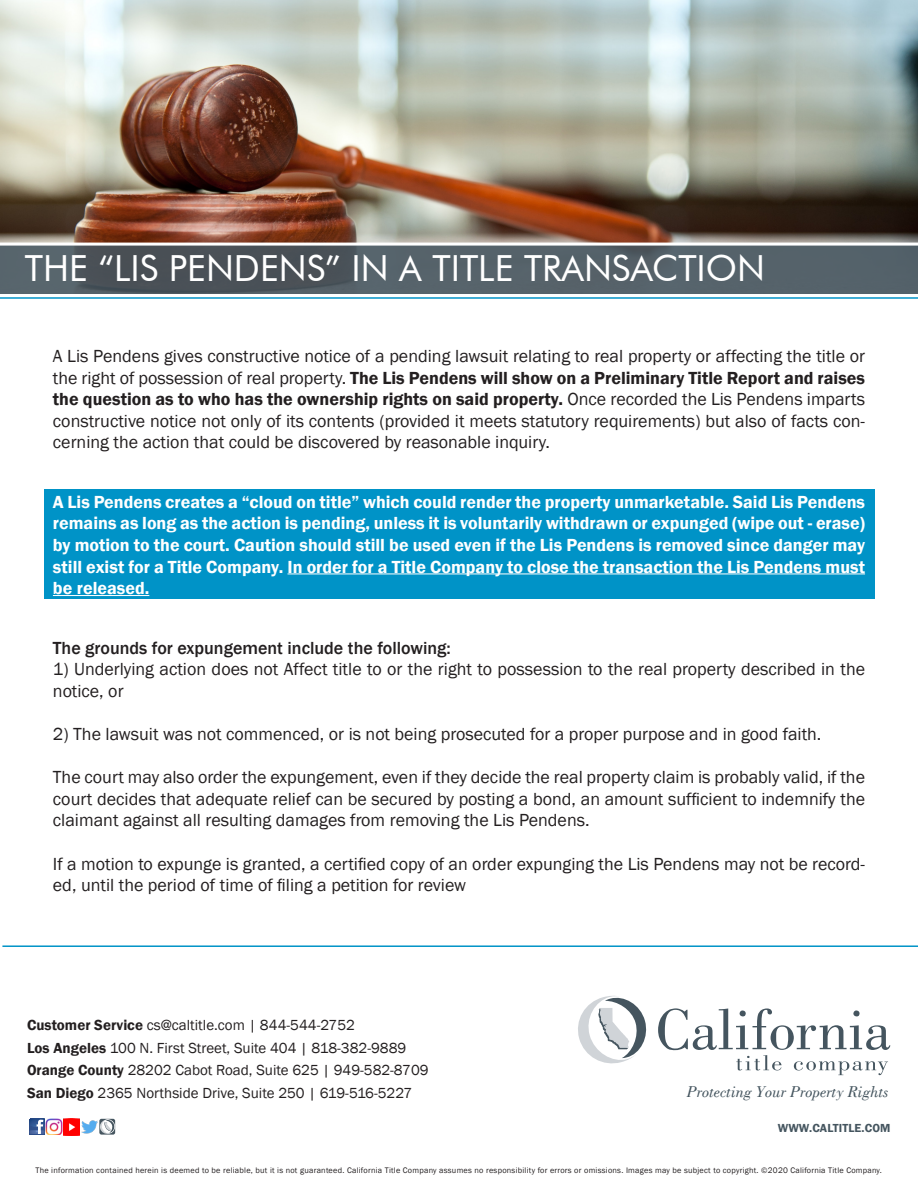
<style>
.page{position:relative;width:918px;height:1188px;background:#fff}
.page>*{position:absolute;margin:0;border:0;box-sizing:border-box;transform-origin:0 0}
.t1{font:36px "Futura BT";color:#fff}
.t2{font:18px/21.6px "Franklin Gothic";color:#231f20;text-align:justify}
.t3{font:600 18px/21.6px "Franklin Gothic";color:#fff;text-align:justify}
.t4{font:500 18px "Franklin Gothic";color:#231f20}
.t5{font:16.5px "Capelli Italic SWFTE";color:#45555f}
.t6{font:15px "Franklin Gothic";color:#231f20}
.t7{font:600 12px "Franklin Gothic";letter-spacing:.01em;color:#45555f}
.t8{font:8.25px "Franklin Gothic";letter-spacing:.03em;color:#231f20}
.s1{font-weight:600}
</style>
<div class="page">
<div style="left:45px;top:489px;width:830px;height:110px;background:#0093c7"></div>
<img style="left:0;top:0;width:918px;height:243px">
<svg style="left:658px;top:1008px;width:232px;height:67px"></svg>
<svg style="left:578px;top:995px;width:69px;height:69px"></svg>
<svg style="left:29px;top:1119px;width:16px;height:15px"></svg>
<svg style="left:99px;top:1119px;width:16px;height:16px"></svg>
<img style="left:46px;top:1119px;width:16px;height:16px">
<img style="left:64px;top:1119px;width:34px;height:16px">
<hr style="left:288px;top:573px;width:577px;height:1px;background:#fff">
<hr style="left:53px;top:595px;width:96px;height:1px;background:#fff">
<svg style="left:0;top:246px;width:918px;height:48px;fill:#55626a"></svg>
<hr style="left:0;top:297px;width:918px;height:2px;background:#0093c7">
<hr style="left:2px;top:945px;width:916px;height:2px;background:#0093c7">
<p class="t1" style="left:25px;top:247px;width:742px">THE “LIS PENDENS” IN A TITLE TRANSACTION</p>
<p class="t2" style="left:53px;top:346px;width:814px">A Lis Pendens gives constructive notice of a pending lawsuit relating to real property or affecting the title or the right of possession of real property. <span class="s1">The Lis Pendens will show on a Preliminary Title Report and raises the question as to who has the ownership rights on said property.</span> Once recorded the Lis Pendens imparts constructive notice not only of its contents (provided it meets statutory requirements) but also of facts con&shy;cerning the action that could be discovered by reasonable inquiry.</p>
<p class="t3" style="left:53px;top:491px;width:814px">A Lis Pendens creates a “cloud on title” which could render the property unmarketable. Said Lis Pendens remains as long as the action is pending, unless it is voluntarily withdrawn or expunged (wipe out - erase) by motion to the court. Caution should still be used even if the Lis Pendens is removed since danger may still exist for a Title Company. In order for a Title Company to close the transaction the Lis Pendens must be released.</p>
<p class="t4" style="left:53px;top:636px;width:400px">The grounds for expungement include the following:</p>
<p class="t2" style="left:53px;top:659px;width:814px">1) Underlying action does not Affect title to or the right to possession to the real property described in the notice, or</p>
<p class="t2" style="left:53px;top:724px;width:770px">2) The lawsuit was not commenced, or is not being prosecuted for a proper purpose and in good faith.</p>
<p class="t2" style="left:53px;top:767px;width:814px">The court may also order the expungement, even if they decide the real property claim is probably valid, if the court decides that adequate relief can be secured by posting a bond, an amount sufficient to indemnify the claimant against all resulting damages from removing the Lis Pendens.</p>
<p class="t2" style="left:53px;top:853px;width:814px">If a motion to expunge is granted, a certified copy of an order expunging the Lis Pendens may not be record&shy;ed, until the period of time of filing a petition for review</p>
<p class="t6" style="left:27px;top:1016px;width:330px"><span class="s1">Customer Service</span> cs@caltitle.com | 844-544-2752</p>
<p class="t6" style="left:27px;top:1038px;width:381px"><span class="s1">Los Angeles</span> 100 N. First Street, Suite 404 | 818-382-9889</p>
<p class="t6" style="left:27px;top:1061px;width:403px"><span class="s1">Orange County</span> 28202 Cabot Road, Suite 625 | 949-582-8709</p>
<p class="t6" style="left:27px;top:1083px;width:387px"><span class="s1">San Diego</span> 2365 Northside Drive, Suite 250 | 619-516-5227</p>
<p class="t5" style="left:687px;top:1082px;width:203px">Protecting Your Property Rights</p>
<p class="t7" style="left:778px;top:1120px;width:114px">WWW.CALTITLE.COM</p>
<p class="t8" style="left:36px;top:1166px;width:848px">The information contained herein is deemed to be reliable, but it is not guaranteed. California Title Company assumes no responsibility for errors or omissions. Images may be subject to copyright. ©2020 California Title Company.</p>
</div>
